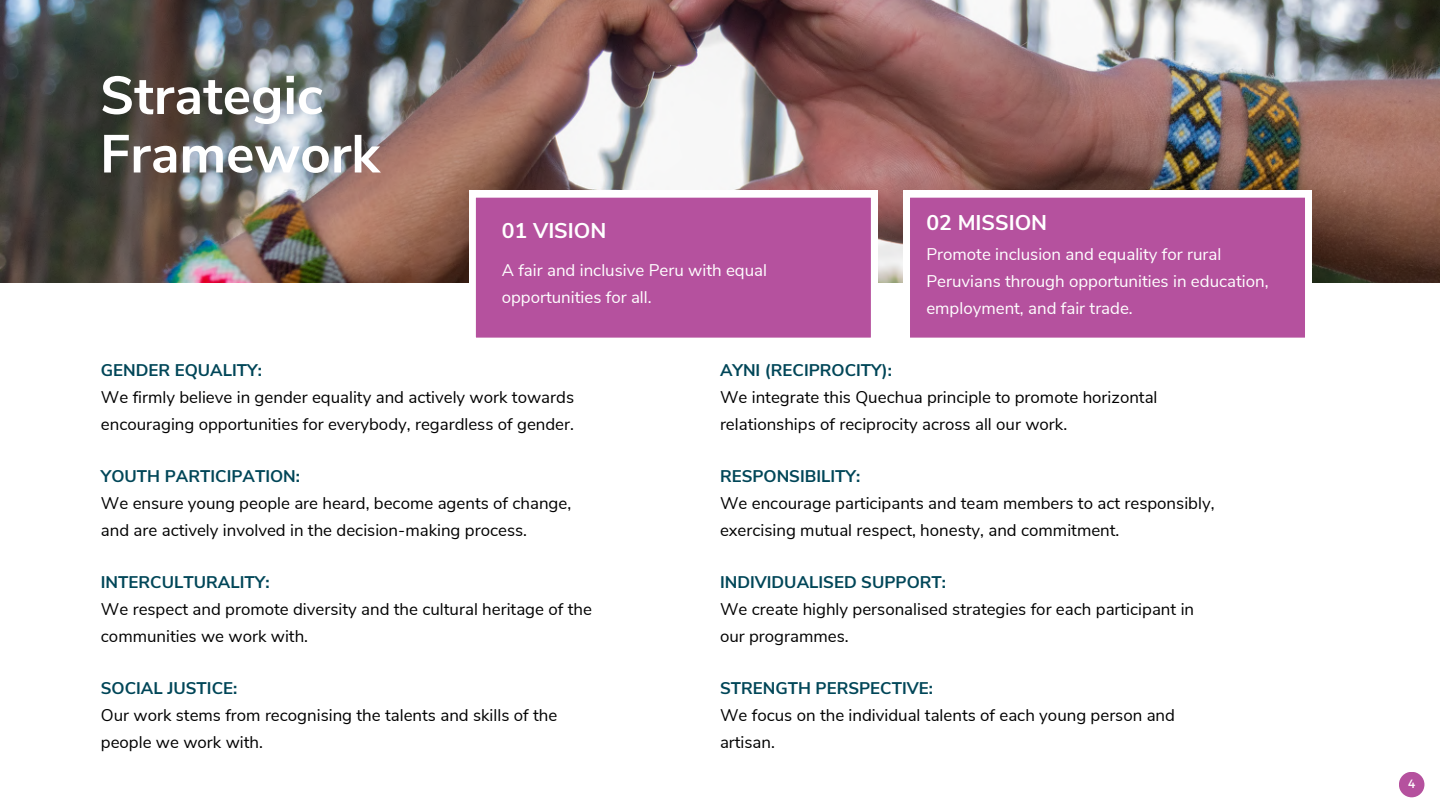
<style>
.page{position:relative;width:1440px;height:810px;background:#fff}
.page>*{position:absolute;margin:0;border:0;box-sizing:border-box;transform-origin:0 0}
.t1{font:700 53.4px/58.5px "Nunito Sans";color:#fff}
.t2{font:700 21.3px "Nunito Sans";color:#fff}
.t3{font:16.9px/27px "Nunito Sans";color:#000}
.t4{font:16.9px/27px "Nunito Sans";color:#fff}
.t5{font:700 16.9px "Nunito Sans";color:#004658}
.t6{font:12px "Montserrat";color:#fff}
</style>
<div class="page">
<img style="left:0;top:0;width:1440px;height:283px">
<svg style="left:903px;top:191px;width:409px;height:147px;background:#ba5fa5"></svg>
<svg style="left:469px;top:191px;width:409px;height:147px;background:#ba5fa5"></svg>
<div style="left:1399px;top:772px;width:25px;height:25px;background:#b5519e;border-radius:50%"></div>
<p class="t1" style="left:100px;top:67px;width:281px">Strategic<br>Framework</p>
<p class="t2" style="left:502px;top:216px;width:106px">01 VISION</p>
<p class="t4" style="left:502px;top:256px;width:267px">A fair and inclusive Peru with equal opportunities for all.</p>
<h2 class="t2" style="left:926px;top:209px;width:122px">02 MISSION</h2>
<p class="t4" style="left:926px;top:241px;width:344px">Promote inclusion and equality for rural<br>Peruvians through opportunities in education, employment, and fair trade.</p>
<h3 class="t5" style="left:101px;top:358px;width:163px">GENDER EQUALITY:</h3>
<p class="t3" style="left:101px;top:383px;width:475px">We firmly believe in gender equality and actively work towards encouraging opportunities for everybody, regardless of gender.</p>
<p class="t5" style="left:101px;top:464px;width:201px">YOUTH PARTICIPATION:</p>
<p class="t3" style="left:101px;top:489px;width:472px">We ensure young people are heard, become agents of change, and are actively involved in the decision-making process.</p>
<p class="t5" style="left:101px;top:570px;width:170px">INTERCULTURALITY:</p>
<p class="t3" style="left:101px;top:595px;width:493px">We respect and promote diversity and the cultural heritage of the communities we work with.</p>
<p class="t5" style="left:101px;top:676px;width:138px">SOCIAL JUSTICE:</p>
<p class="t3" style="left:101px;top:701px;width:458px">Our work stems from recognising the talents and skills of the people we work with.</p>
<h3 class="t5" style="left:720px;top:358px;width:173px">AYNI (RECIPROCITY):</h3>
<p class="t3" style="left:720px;top:383px;width:439px">We integrate this Quechua principle to promote horizontal relationships of reciprocity across all our work.</p>
<p class="t5" style="left:720px;top:464px;width:142px">RESPONSIBILITY:</p>
<p class="t3" style="left:720px;top:489px;width:496px">We encourage participants and team members to act responsibly, exercising mutual respect, honesty, and commitment.</p>
<p class="t5" style="left:720px;top:570px;width:228px">INDIVIDUALISED SUPPORT:</p>
<p class="t3" style="left:720px;top:595px;width:476px">We create highly personalised strategies for each participant in our programmes.</p>
<p class="t5" style="left:720px;top:676px;width:214px">STRENGTH PERSPECTIVE:</p>
<p class="t3" style="left:720px;top:701px;width:457px">We focus on the individual talents of each young person and artisan.</p>
<p class="t6" style="left:1408px;top:776px;width:9px">4</p>
</div>
